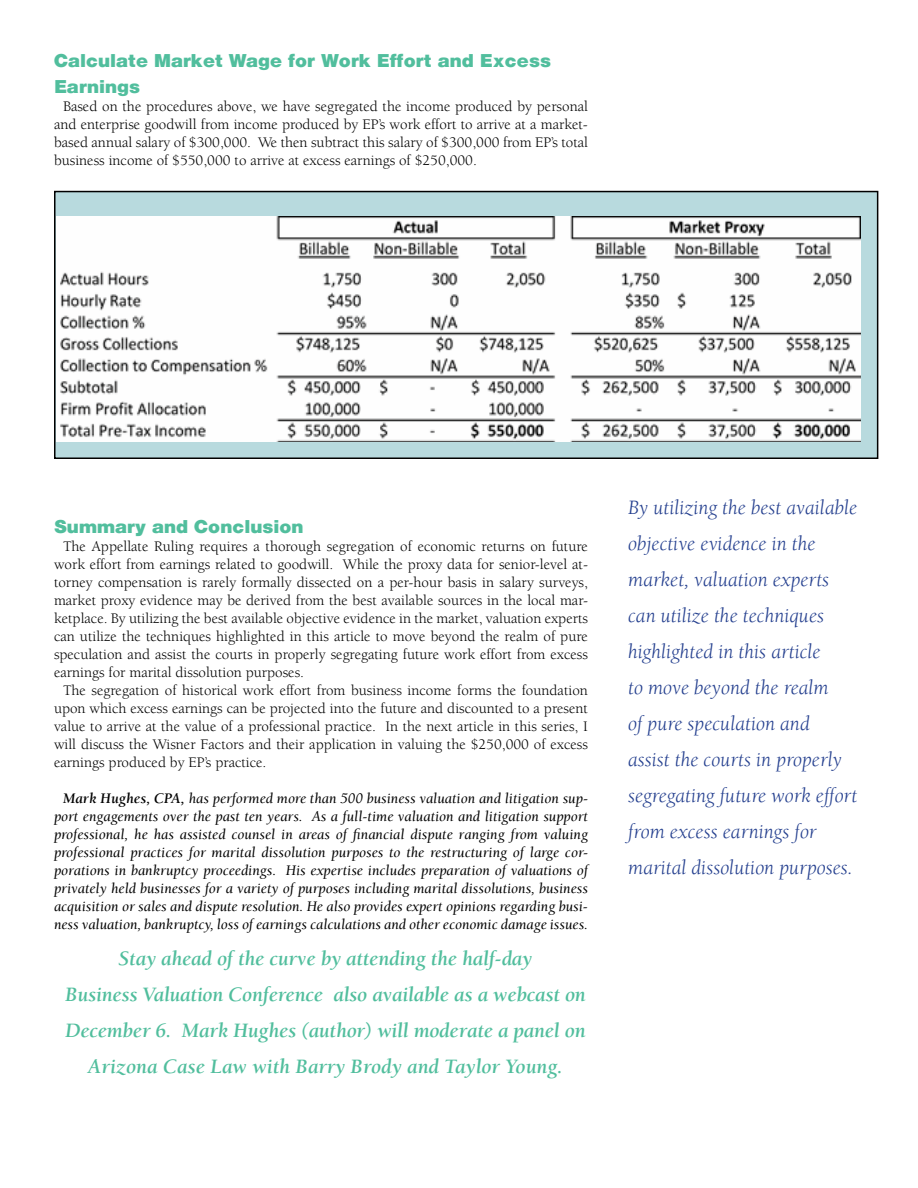
<style>
.page{position:relative;width:918px;height:1188px;background:#fff}
.page>*{position:absolute;margin:0;border:0;box-sizing:border-box;transform-origin:0 0}
.t1{font:italic 21px/36px "Berkeley";color:#25408f}
.t2{font:italic 700 21px/36px "Berkeley";letter-spacing:-.01em;color:#51be9d;text-align:center}
.t3{font:900 18px/25.2px "Helvetica";color:#51be9d}
.t4{font:15px/18px "Berkeley";color:#000;text-align:justify}
.t5{font:italic 15px/18px "Berkeley";color:#000;text-align:center}
.s1{font-weight:700}
</style>
<div class="page">
<div style="left:55px;top:192px;width:823px;height:266px;background:#b8dade"></div>
<div style="left:54px;top:191px;width:824px;height:268px;border:2px solid #000"></div>
<img style="left:57px;top:216px;width:804px;height:225px">
<p class="t3" style="left:54px;top:48px;width:498px">Calculate Market Wage for Work Effort and Excess<br>Earnings</p>
<p class="t4" style="left:54px;top:97px;width:536px;text-indent:9px">Based on the procedures above, we have segregated the income produced by personal and enterprise goodwill from income produced by EP’s work effort to arrive at a market&shy;based annual salary of $300,000. We then subtract this salary of $300,000 from EP’s total business income of $550,000 to arrive at excess earnings of $250,000.</p>
<p class="t3" style="left:54px;top:513px;width:251px">Summary and Conclusion</p>
<p class="t4" style="left:54px;top:538px;width:536px;text-indent:9px">The Appellate Ruling requires a thorough segregation of economic returns on future work effort from earnings related to goodwill. While the proxy data for senior-level at&shy;torney compensation is rarely formally dissected on a per-hour basis in salary surveys, market proxy evidence may be derived from the best available sources in the local mar&shy;ketplace. By utilizing the best available objective evidence in the market, valuation experts can utilize the techniques highlighted in this article to move beyond the realm of pure speculation and assist the courts in properly segregating future work effort from excess earnings for marital dissolution purposes.</p>
<p class="t4" style="left:54px;top:682px;width:536px;text-indent:9px">The segregation of historical work effort from business income forms the foundation upon which excess earnings can be projected into the future and discounted to a present value to arrive at the value of a professional practice. In the next article in this series, I will discuss the Wisner Factors and their application in valuing the $250,000 of excess earnings produced by EP’s practice.</p>
<p class="t5" style="left:54px;top:790px;width:536px"><span class="s1">Mark Hughes, CPA,</span> has performed more than 500 business valuation and litigation sup&shy;port engagements over the past ten years. As a full-time valuation and litigation support professional, he has assisted counsel in areas of financial dispute ranging from valuing professional practices for marital dissolution purposes to the restructuring of large cor&shy;porations in bankruptcy proceedings. His expertise includes preparation of valuations of privately held businesses for a variety of purposes including marital dissolutions, business acquisition or sales and dispute resolution. He also provides expert opinions regarding busi&shy;ness valuation, bankruptcy, loss of earnings calculations and other economic damage issues.</p>
<h1 class="t2" style="left:65px;top:941px;width:522px">Stay ahead of the curve by attending the half-day<br>Business Valuation Conference also available as a webcast on December 6. Mark Hughes (author) will moderate a panel on Arizona Case Law with Barry Brody and Taylor Young.</h1>
<p class="t1" style="left:628px;top:490px;width:231px">By utilizing the best available objective evidence in the market, valuation experts can utilize the techniques highlighted in this article<br>to move beyond the realm<br>of pure speculation and<br>assist the courts in properly segregating future work effort from excess earnings for marital dissolution purposes.</p>
</div>
